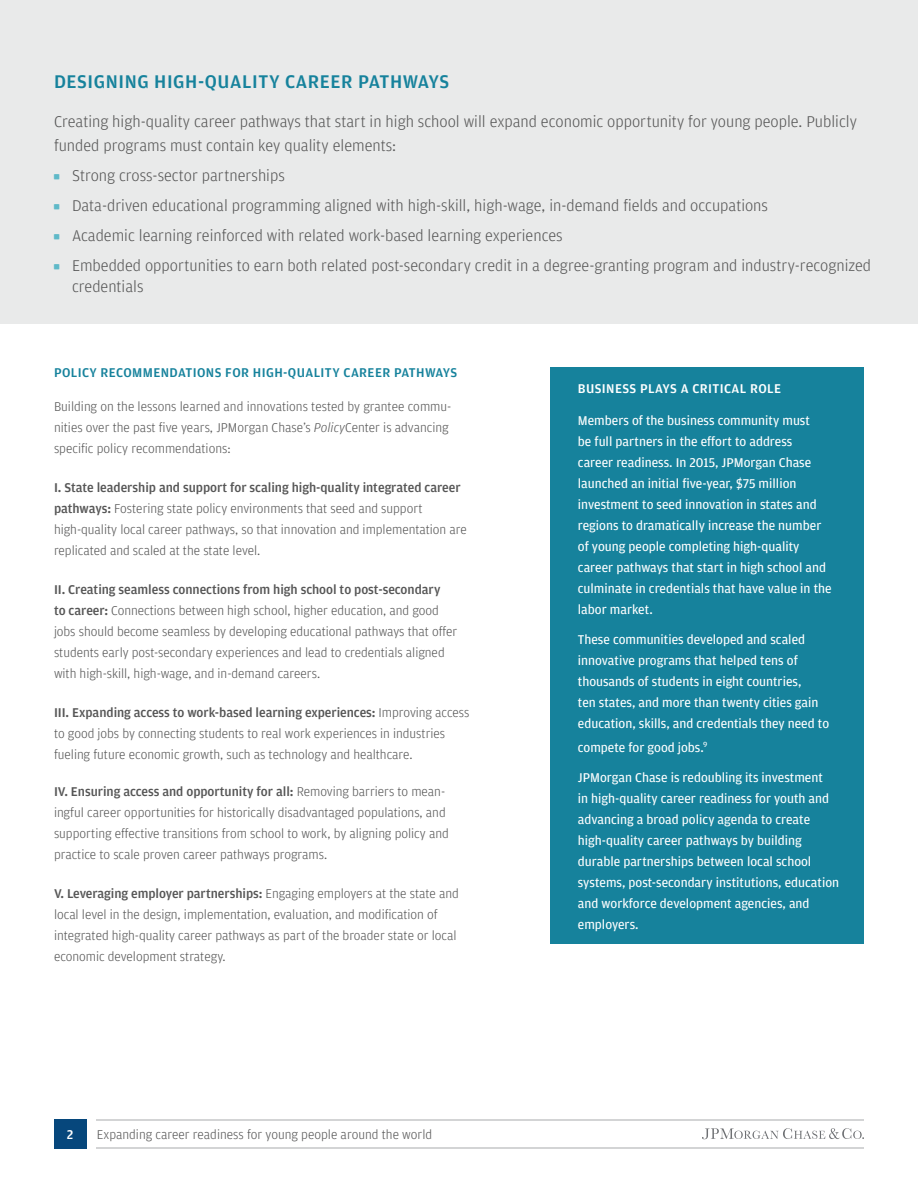
<style>
.page{position:relative;width:918px;height:1188px;background:#fff}
.page>*{position:absolute;margin:0;border:0;box-sizing:border-box;transform-origin:0 0}
.t1{font:500 19.5px "Amplitude";letter-spacing:.03em;color:#16829c}
.t2{font:300 16.5px/24px "Amplitude";color:#565656}
.t3{font:300 13.5px/21px "Amplitude";letter-spacing:-.005em;color:#565656}
.t4{font:13.5px/21px "Amplitude";color:#fff}
.t5{font:500 13.5px "Amplitude";letter-spacing:.03em;color:#16829c}
.t6{font:500 13.5px "Amplitude";letter-spacing:.03em;color:#fff}
.s1{font-style:italic}
.s2{font-weight:500}
</style>
<div class="page">
<div style="left:550px;top:367px;width:314px;height:576px;background:#16829c"></div>
<div style="left:54px;top:1119px;width:32px;height:29px;background:#06477c"></div>
<svg style="left:702px;top:1128px;width:162px;height:11px"></svg>
<hr style="left:97px;top:1119px;width:767px;height:2px;background:#d3d4d5">
<hr style="left:97px;top:1147px;width:767px;height:1px;background:#d3d4d5">
<div style="left:0;top:0;width:918px;height:324px;background:#e9eaea"></div>
<h2 class="t1" style="left:54px;top:70px;width:397px">DESIGNING HIGH-QUALITY CAREER PATHWAYS</h2>
<p class="t2" style="left:54px;top:109px;width:804px">Creating high-quality career pathways that start in high school will expand economic opportunity for young people. Publicly funded programs must contain key quality elements:</p>
<p class="t2" style="left:72px;top:163px;width:214px">Strong cross-sector partnerships</p>
<p class="t2" style="left:72px;top:193px;width:698px">Data-driven educational programming aligned with high-skill, high-wage, in-demand fields and occupations</p>
<p class="t2" style="left:72px;top:223px;width:492px">Academic learning reinforced with related work-based learning experiences</p>
<p class="t2" style="left:72px;top:255px;width:801px;line-height:21px">Embedded opportunities to earn both related post-secondary credit in a degree-granting program and industry-recognized credentials</p>
<h3 class="t5" style="left:54px;top:365px;width:405px">POLICY RECOMMENDATIONS FOR HIGH-QUALITY CAREER PATHWAYS</h3>
<p class="t3" style="left:54px;top:396px;width:399px">Building on the lessons learned and innovations tested by grantee commu&shy;nities over the past five years, JPMorgan Chase’s <span class="s1">Policy</span>Center is advancing specific policy recommendations:</p>
<p class="t3" style="left:54px;top:477px;width:414px"><span class="s2">I. State leadership and support for scaling high-quality integrated career pathways:</span> Fostering state policy environments that seed and support high-quality local career pathways, so that innovation and implementation are replicated and scaled at the state level.</p>
<p class="t3" style="left:54px;top:579px;width:405px"><span class="s2">II. Creating seamless connections from high school to post-secondary<br>to career:</span> Connections between high school, higher education, and good jobs should become seamless by developing educational pathways that offer students early post-secondary experiences and lead to credentials aligned with high-skill, high-wage, and in-demand careers.</p>
<p class="t3" style="left:54px;top:702px;width:417px"><span class="s2">III. Expanding access to work-based learning experiences:</span> Improving access to good jobs by connecting students to real work experiences in industries fueling future economic growth, such as technology and healthcare.</p>
<p class="t3" style="left:54px;top:781px;width:396px"><span class="s2">IV. Ensuring access and opportunity for all:</span> Removing barriers to mean&shy;ingful career opportunities for historically disadvantaged populations, and supporting effective transitions from school to work, by aligning policy and practice to scale proven career pathways programs.</p>
<p class="t3" style="left:54px;top:883px;width:406px"><span class="s2">V. Leveraging employer partnerships:</span> Engaging employers at the state and local level in the design, implementation, evaluation, and modification of integrated high-quality career pathways as part of the broader state or local economic development strategy.</p>
<p class="t6" style="left:67px;top:1127px;width:8px">2</p>
<p class="t3" style="left:97px;top:1124px;width:337px">Expanding career readiness for young people around the world</p>
<h3 class="t6" style="left:578px;top:381px;width:205px">BUSINESS PLAYS A CRITICAL ROLE</h3>
<p class="t4" style="left:578px;top:410px;width:255px">Members of the business community must<br>be full partners in the effort to address<br>career readiness. In 2015, JPMorgan Chase launched an initial five-year, $75 million investment to seed innovation in states and regions to dramatically increase the number of young people completing high-quality career pathways that start in high school and culminate in credentials that have value in the labor market.</p>
<p class="t4" style="left:578px;top:629px;width:253px">These communities developed and scaled innovative programs that helped tens of thousands of students in eight countries,<br>ten states, and more than twenty cities gain education, skills, and credentials they need to</p>
<p class="t4" style="left:578px;top:737px;width:131px">compete for good jobs.<sup>9</sup></p>
<p class="t4" style="left:578px;top:767px;width:263px">JPMorgan Chase is redoubling its investment<br>in high-quality career readiness for youth and advancing a broad policy agenda to create high-quality career pathways by building durable partnerships between local school systems, post-secondary institutions, education and workforce development agencies, and employers.</p>
</div>
